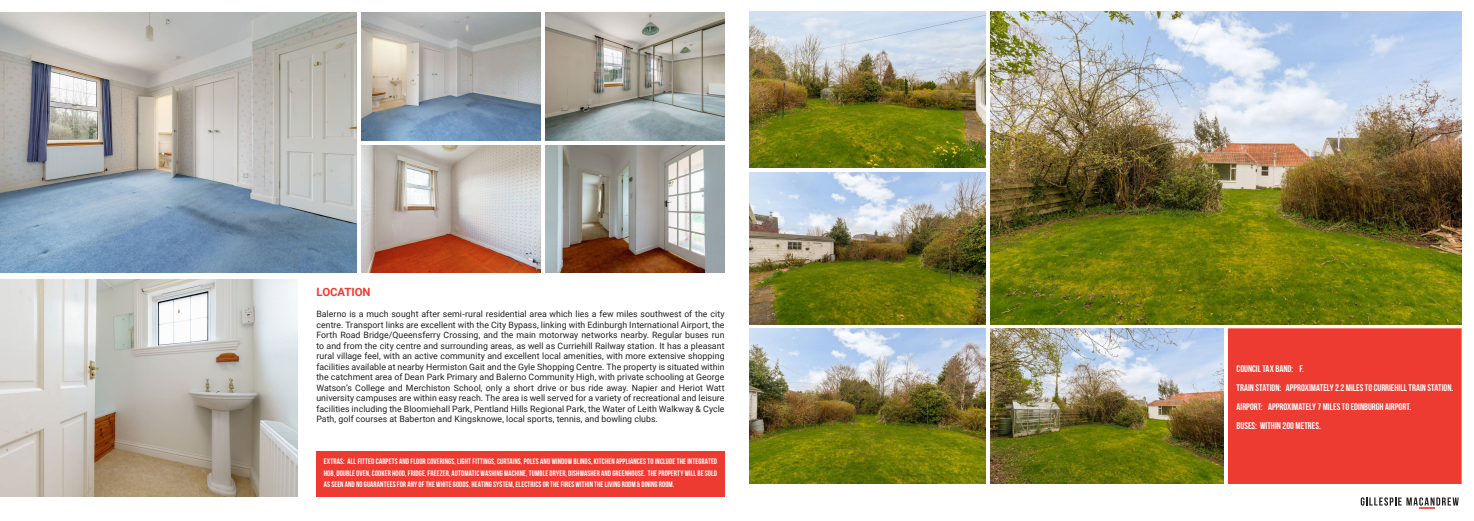
<style>
.page{position:relative;width:1474px;height:521px;background:#fff}
.page>*{position:absolute;margin:0;border:0;box-sizing:border-box;transform-origin:0 0}
._6_heads{font:700 11.38px "Roboto";letter-spacing:-.005em;color:#ee3b31}
._5_text{font:9.62px "Bebas Neue";letter-spacing:.005em;color:#fff}
._5_text-2{font:8.75px/10.5px "Roboto";letter-spacing:.005em;color:#231f20;text-align:justify}
._5_text-3{font:7.88px/11.4px "Bebas Neue";letter-spacing:.01em;color:#fff;text-align:justify}
</style>
<div class="page">
<img style="left:362px;top:12px;width:179px;height:128px">
<img style="left:545px;top:12px;width:179px;height:128px">
<img style="left:362px;top:145px;width:179px;height:128px">
<img style="left:545px;top:145px;width:179px;height:128px">
<div style="left:316px;top:451px;width:408px;height:45px;background:#ee3b31"></div>
<img style="left:0;top:279px;width:298px;height:217px">
<img style="left:0;top:12px;width:357px;height:261px">
<img style="left:749px;top:12px;width:236px;height:156px">
<img style="left:749px;top:328px;width:236px;height:156px">
<img style="left:749px;top:172px;width:236px;height:152px">
<img style="left:990px;top:12px;width:471px;height:312px">
<img style="left:990px;top:328px;width:233px;height:156px">
<svg style="left:1360px;top:497px;width:98px;height:11px"></svg>
<div style="left:1228px;top:329px;width:232px;height:154px;background:#ee3b31"></div>
<div style="left:1228px;top:328px;width:233px;height:156px;border:1px solid #ee3e34"></div>
<p class="_6_heads" style="left:316px;top:284px;width:56px">LOCATION</p>
<p class="_5_text-2" style="left:316px;top:309px;width:410px">Balerno is a much sought after semi-rural residential area which lies a few miles southwest of the city centre. Transport links are excellent with the City Bypass, linking with Edinburgh International Airport, the Forth Road Bridge/Queensferry Crossing, and the main motorway networks nearby. Regular buses run to and from the city centre and surrounding areas, as well as Curriehill Railway station. It has a pleasant rural village feel, with an active community and excellent local amenities, with more extensive shopping facilities available at nearby Hermiston Gait and the Gyle Shopping Centre. The property is situated within the catchment area of Dean Park Primary and Balerno Community High, with private schooling at George Watson’s College and Merchiston School, only a short drive or bus ride away. Napier and Heriot Watt university campuses are within easy reach. The area is well served for a variety of recreational and leisure facilities including the Bloomiehall Park, Pentland Hills Regional Park, the Water of Leith Walkway &amp; Cycle Path, golf courses at Baberton and Kingsknowe, local sports, tennis, and bowling clubs.</p>
<p class="_5_text-3" style="left:324px;top:456px;width:395px">EXTRAS: ALL FITTED CARPETS AND FLOOR COVERINGS, LIGHT FITTINGS, CURTAINS, POLES AND WINDOW BLINDS, KITCHEN APPLIANCES TO INCLUDE THE INTEGRATED HOB, DOUBLE OVEN, COOKER HOOD, FRIDGE, FREEZER, AUTOMATIC WASHING MACHINE, TUMBLE DRYER, DISHWASHER AND GREENHOUSE. THE PROPERTY WILL BE SOLD AS SEEN AND NO GUARANTEES FOR ANY OF THE WHITE GOODS, HEATING SYSTEM, ELECTRICS OR THE FIRES WITHIN THE LIVING ROOM &amp; DINING ROOM.</p>
<p class="_5_text" style="left:1236px;top:363px;width:69px">COUNCIL TAX BAND: F.</p>
<p class="_5_text" style="left:1236px;top:382px;width:218px">TRAIN STATION: APPROXIMATELY 2.2 MILES TO CURRIEHILL TRAIN STATION.</p>
<p class="_5_text" style="left:1236px;top:401px;width:176px">AIRPORT: APPROXIMATELY 7 MILES TO EDINBURGH AIRPORT.</p>
<p class="_5_text" style="left:1236px;top:420px;width:86px">BUSES: WITHIN 200 METRES.</p>
</div>
